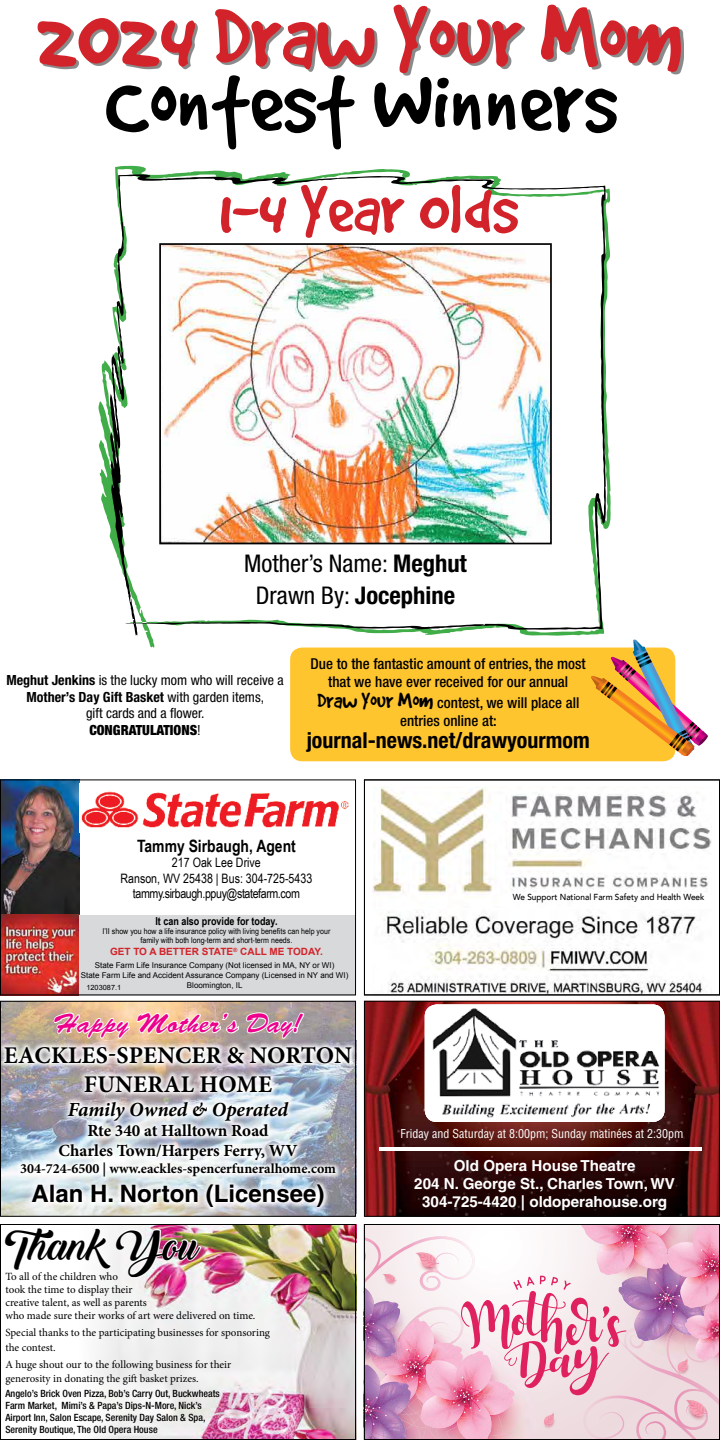
<style>
.page{position:relative;width:720px;height:1440px;background:#fff}
.page>*{position:absolute;margin:0;border:0;box-sizing:border-box;transform-origin:0 0}
.t1{font:97px "Good Dog Plain";color:#d2232a}
.t2{font:97px "Good Dog Plain";color:#000}
.t3{font:75px "Good Dog Plain";color:#d2232a}
.t4{font:39px "Backto Black Demo";color:#000}
.t5{font:27px "Brush Script";color:#ec008c}
.t6{font:condensed 24.4px/32.5px "Helvetica Neue";color:#000;text-align:center}
.t7{font:700 24px/28.8px "Minion Pro";letter-spacing:.01em;color:#000;text-align:center}
.t8{font:700 24px "Helvetica LT";color:#000}
.t9{font:700 condensed 22px "Helvetica Neue";color:#000}
.t10{font:italic 700 20px "Minion Pro";letter-spacing:-.005em;color:#000}
.t11{font:700 17px/20.4px "Minion Pro";color:#000;text-align:center}
.t12{font:700 17px "Arial Narrow";color:#000}
.t13{font:700 15.2px/18.2px "Helvetica LT";color:#fff;text-align:center}
.t14{font:500 condensed 15px/18px "Helvetica Neue";color:#000;text-align:center}
.t15{font:condensed 14px/16.8px "Helvetica Neue";color:#000;text-align:center}
.t16{font:700 14px "Minion Pro";color:#000}
.t17{font:13px/15.6px "Arial Narrow";color:#000;text-align:center}
.t18{font:condensed 12px "Helvetica LT";color:#fff}
.t19{font:11px/13.2px "Minion Pro";color:#000}
.t20{font:700 11px "Arial Narrow";color:#000}
.t21{font:500 condensed 10px/12px "Helvetica Neue";color:#000}
.t22{font:700 10px "Arial";color:#d2232a}
.t23{font:500 8.7px "Avenir";color:#000;scale:.94 1}
.t24{font:8.1px/9px "Arial Narrow";color:#000;text-align:center;scale:1.07 1}
.t25{font:8px/10px "Arial";color:#000;text-align:center}
.t26{font:7.2px "Arial";color:#000}
.s1{font-weight:700}
.s2{font-weight:900}
.s3{font-family:"Good Dog Plain";font-weight:400;font-stretch:normal;font-size:24px}
</style>
<div class="page">
<img style="left:118px;top:1226px;width:236px;height:212px">
<img style="left:0;top:1001px;width:356px;height:216px">
<svg style="left:53px;top:1008px;width:252px;height:32px"></svg>
<svg style="left:364px;top:1001px;width:356px;height:216px;background:#531716"></svg>
<svg style="left:425px;top:1005px;width:240px;height:117px"></svg>
<img style="left:425px;top:1005px;width:12px;height:116px">
<img style="left:0;top:779px;width:356px;height:216px">
<svg style="left:372px;top:787px;width:340px;height:111px"></svg>
<svg style="left:383px;top:911px;width:321px;height:82px"></svg>
<div style="left:364px;top:779px;width:356px;height:216px;border:1px solid #000"></div>
<img style="left:105px;top:1226px;width:98px;height:53px">
<div style="left:290px;top:648px;width:385px;height:113px;background:#ffc52f;border-radius:12px"></div>
<svg style="left:99px;top:166px;width:512px;height:482px"></svg>
<svg style="left:590px;top:640px;width:118px;height:116px"></svg>
<img style="left:162px;top:246px;width:387px;height:295px">
<div style="left:159px;top:243px;width:393px;height:301px;border:2px solid #000"></div>
<div style="left:40px;top:7px;width:644px;height:69px;background:#000;opacity:.46"></div>
<svg style="left:363px;top:1224px;width:355px;height:216px"></svg>
<img style="left:705px;top:1319px;width:13px;height:24px">
<div style="left:0;top:1224px;width:356px;height:216px;border:1px solid #000"></div>
<div style="left:364px;top:1224px;width:356px;height:216px;border:1px solid #000"></div>
<h1 class="t1" style="left:36px;top:-11px;width:650px">2024 Draw Your Mom</h1>
<h1 class="t2" style="left:105px;top:55px;width:513px">Contest Winners</h1>
<h2 class="t3" style="left:219px;top:173px;width:301px">1-4 Year Olds</h2>
<h3 class="t6" style="left:244px;top:547px;width:224px">Mother’s Name: <span class="s1">Meghut<br></span>Drawn By: <span class="s1">Jocephine</span></h3>
<p class="t15" style="left:6px;top:671px;width:279px"><span class="s1">Meghut Jenkins</span> is the lucky mom who will receive a <span class="s1">Mother’s Day Gift Basket</span> with garden items,<br>gift cards and a flower.<br><span class="s2">CONGRATULATIONS</span>!</p>
<h3 class="t14" style="left:311px;top:654px;width:277px">Due to the fantastic amount of entries, the most that we have ever received for our annual</h3>
<h3 class="t14" style="left:317px;top:693px;width:264px"><span class="s3">Draw Your Mom</span> contest, we will place all entries online at:</h3>
<h3 class="t9" style="left:307px;top:726px;width:285px">journal-news.net/drawyourmom</h3>
<h3 class="t12" style="left:137px;top:833px;width:160px">Tammy Sirbaugh, Agent</h3>
<p class="t17" style="left:121px;top:854px;width:193px">217 Oak Lee Drive<br>Ranson, WV 25438 | Bus: 304-725-5433 tammy.sirbaugh.ppuy@statefarm.com</p>
<p class="t20" style="left:155px;top:913px;width:124px">It can also provide for today.</p>
<p class="t24" style="left:102px;top:927px;width:215px">I’II show you how a life insurance policy with living benefits can help your family with both long-term and short-term needs.</p>
<p class="t22" style="left:110px;top:945px;width:214px">GET TO A BETTER STATE<sup>®</sup> CALL ME TODAY.</p>
<p class="t25" style="left:81px;top:960px;width:269px">State Farm Life Insurance Company (Not licensed in MA, NY or WI)<br>State Farm Life and Accident Assurance Company (Licensed in NY and WI)</p>
<p class="t26" style="left:86px;top:983px;width:36px">1203087.1</p>
<p class="t25" style="left:187px;top:980px;width:57px">Bloomington, IL</p>
<h3 class="t5" style="left:55px;top:1009px;width:248px">Happy Mother’s Day!</h3>
<h3 class="t7" style="left:4px;top:1040px;width:350px">EACKLES-SPENCER &amp; NORTON<br>FUNERAL HOME</h3>
<h3 class="t10" style="left:68px;top:1095px;width:222px">Family Owned &amp; Operated</h3>
<h3 class="t11" style="left:58px;top:1120px;width:241px">Rte 340 at Halltown Road<br>Charles Town/Harpers Ferry, WV</h3>
<p class="t16" style="left:20px;top:1159px;width:318px">304-724-6500 | www.eackles-spencerfuneralhome.com</p>
<h3 class="t8" style="left:32px;top:1179px;width:294px">Alan H. Norton (Licensee)</h3>
<h3 class="t4" style="left:5px;top:1223px;width:195px">Thank You</h3>
<p class="t19" style="left:5px;top:1270px;width:252px">To all of the children who<br>took the time to display their<br>creative talent, as well as parents<br>who made sure their works of art were delivered on time.</p>
<p class="t19" style="left:5px;top:1326px;width:266px;line-height:14.4px">Special thanks to the participating businesses for sponsoring the contest.</p>
<p class="t19" style="left:5px;top:1357px;width:227px;line-height:14.4px">A huge shout our to the following business for their generosity in donating the gift basket prizes.</p>
<p class="t21" style="left:5px;top:1387px;width:216px">Angelo’s Brick Oven Pizza, Bob’s Carry Out, Buckwheats Farm Market, Mimi’s &amp; Papa’s Dips-N-More, Nick’s Airport Inn, Salon Escape, Serenity Day Salon &amp; Spa, Serenity Boutique, The Old Opera House</p>
<p class="t23" style="left:513px;top:890px;width:205px">We Support National Farm Safety and Health Week</p>
<p class="t18" style="left:401px;top:1126px;width:284px">Friday and Saturday at 8:00pm; Sunday matinées at 2:30pm</p>
<h3 class="t13" style="left:414px;top:1156px;width:262px">Old Opera House Theatre<br>204 N. George St., Charles Town, WV<br>304-725-4420 | oldoperahouse.org</h3>
</div>
